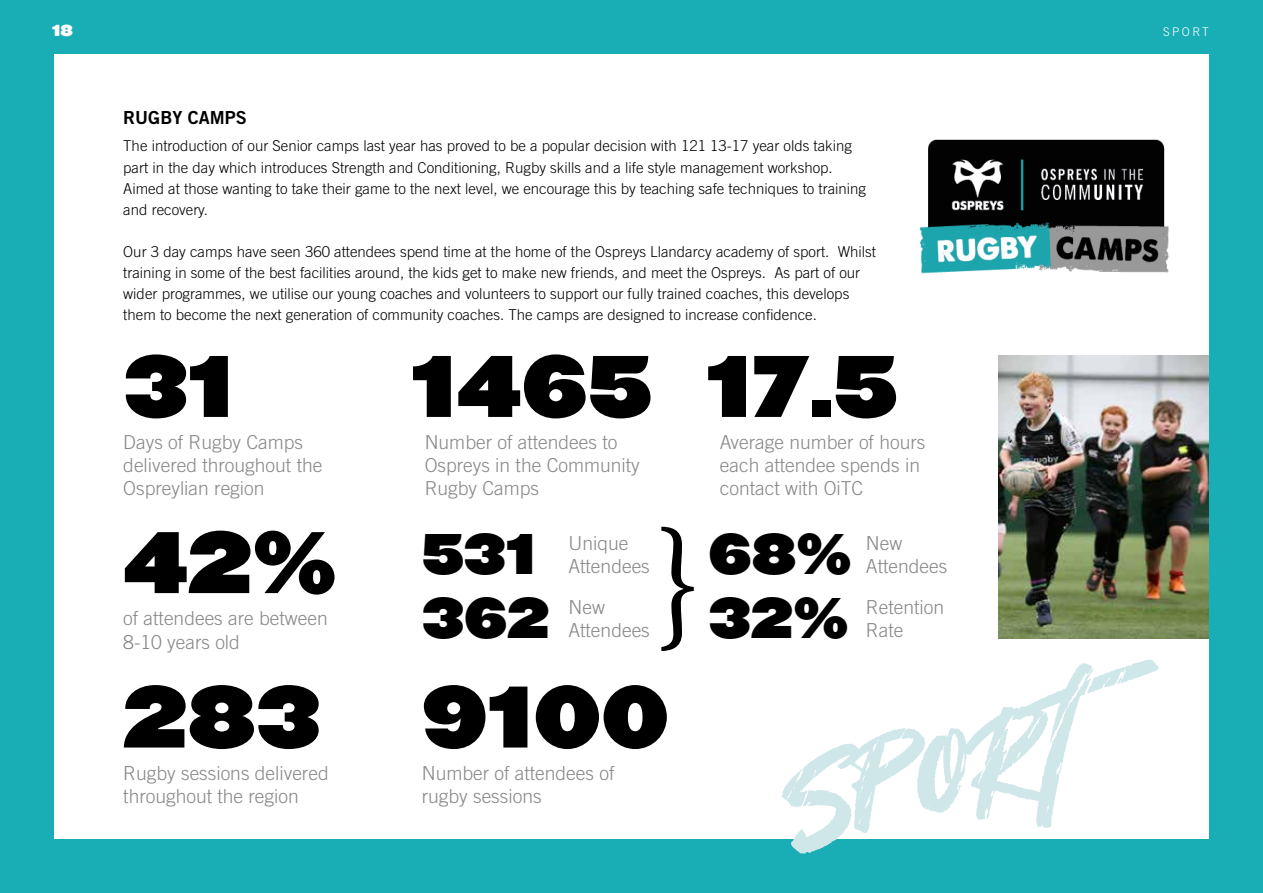
<style>
.page{position:relative;width:1263px;height:893px;background:#19adb6}
.page>*{position:absolute;margin:0;border:0;box-sizing:border-box;transform-origin:0 0}
.t1{font:162.75px "Hey November";color:#d0e7ea}
.t2{font:76.2px/154.5px "Champion HTF Heavyweight";color:#000}
.t3{font:49.95px "Champion HTF Heavyweight";color:#000}
.t4{font:300 19.2px/23.1px "Trade Gothic";color:#878787}
.t5{font:18px "Trade Gothic Bold Two";color:#000}
.t6{font:300 15px/21px "Trade Gothic";color:#000}
.t7{font:13.95px "Champion HTF Heavyweight";color:#fff}
.t8{font:300 12px "Trade Gothic";letter-spacing:.2em;color:#fff}
</style>
<div class="page">
<div style="left:54px;top:54px;width:1155px;height:785px;background:#fff"></div>
<svg style="left:661px;top:527px;width:33px;height:124px"></svg>
<img style="left:998px;top:355px;width:211px;height:284px">
<img style="left:919px;top:139px;width:250px;height:135px">
<p class="t7" style="left:52px;top:21px;width:22px">18</p>
<p class="t8" style="left:1163px;top:24px;width:47px">SPORT</p>
<p class="t5" style="left:123px;top:107px;width:125px">RUGBY CAMPS</p>
<p class="t6" style="left:123px;top:135px;width:744px">The introduction of our Senior camps last year has proved to be a popular decision with 121 13-17 year olds taking part in the day which introduces Strength and Conditioning, Rugby skills and a life style management workshop.<br>Aimed at those wanting to take their game to the next level, we encourage this by teaching safe techniques to training and recovery.</p>
<p class="t6" style="left:123px;top:240px;width:754px">Our 3 day camps have seen 360 attendees spend time at the home of the Ospreys Llandarcy academy of sport. Whilst training in some of the best facilities around, the kids get to make new friends, and meet the Ospreys. As part of our wider programmes, we utilise our young coaches and volunteers to support our fully trained coaches, this develops them to become the next generation of community coaches. The camps are designed to increase confidence.</p>
<h2 class="t2" style="left:123px;top:314px;width:112px">31</h2>
<h2 class="t2" style="left:411px;top:314px;width:488px">1465 17.5</h2>
<p class="t4" style="left:425px;top:431px;width:217px">Number of attendees to<br>Ospreys in the Community<br>Rugby Camps</p>
<p class="t4" style="left:720px;top:431px;width:207px">Average number of hours each attendee spends in contact with OiTC</p>
<p class="t4" style="left:568px;top:532px;width:83px">Unique<br>Attendees</p>
<p class="t4" style="left:866px;top:532px;width:83px">New<br>Attendees</p>
<p class="t4" style="left:568px;top:595px;width:83px">New<br>Attendees</p>
<p class="t4" style="left:866px;top:595px;width:80px">Retention<br>Rate</p>
<p class="t4" style="left:123px;top:431px;width:201px">Days of Rugby Camps delivered throughout the<br>Ospreylian region</p>
<h2 class="t2" style="left:123px;top:490px;width:215px">42%<br>283</h2>
<h3 class="t3" style="left:422px;top:521px;width:116px">531</h3>
<h3 class="t3" style="left:708px;top:521px;width:145px">68%</h3>
<h3 class="t3" style="left:422px;top:584px;width:130px">362</h3>
<h3 class="t3" style="left:708px;top:584px;width:142px">32%</h3>
<p class="t4" style="left:123px;top:607px;width:206px">of attendees are between<br>8-10 years old</p>
<h1 class="t1" style="left:771px;top:709px;width:291px;rotate:-10deg">SPORT</h1>
<h2 class="t2" style="left:422px;top:644px;width:249px">9100</h2>
<p class="t4" style="left:123px;top:761px;width:207px">Rugby sessions delivered throughout the region</p>
<p class="t4" style="left:422px;top:761px;width:194px">Number of attendees of rugby sessions</p>
</div>
